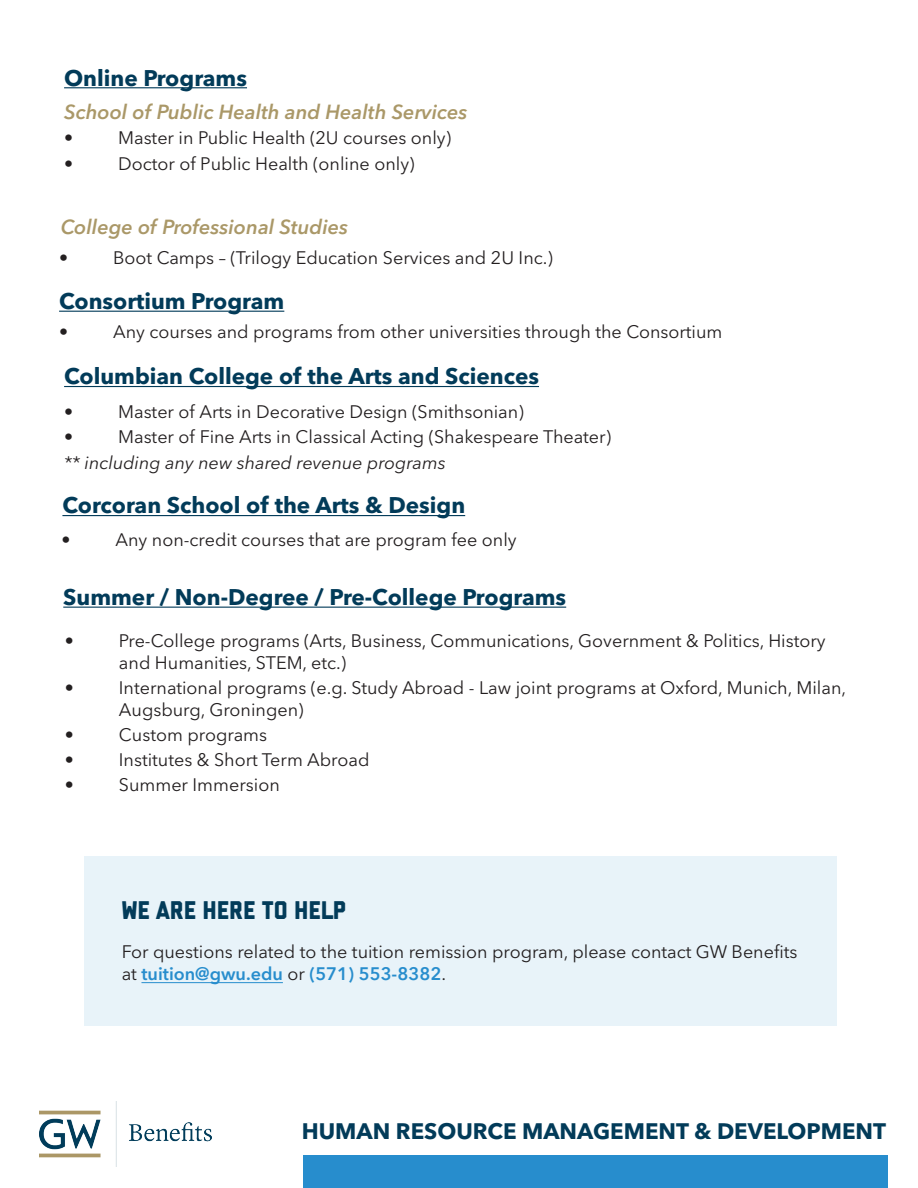
<style>
.page{position:relative;width:918px;height:1188px;background:#fff}
.page>*{position:absolute;margin:0;border:0;box-sizing:border-box;transform-origin:0 0}
.t1{font:25.5px "GW Liberated";color:#023b59}
.t2{font:700 22.5px "Avenir Next LT Pro";color:#023b59}
.t3{font:700 22.35px "Avenir Next LT Pro";color:#023b59}
.t4{font:italic 600 20.25px "Avenir Next LT Pro";color:#aa9868}
.t5{font:18px/21.6px "Avenir Next LT Pro";color:#231f20}
.t6{font:italic 18px "Avenir Next LT Pro";color:#231f20}
.s1{font-weight:600;color:#278dcd}
</style>
<div class="page">
<hr style="left:64px;top:87px;width:183px;height:1px;background:#023b59">
<hr style="left:59px;top:311px;width:225px;height:1px;background:#023b59">
<hr style="left:64px;top:386px;width:475px;height:1px;background:#023b59">
<hr style="left:62px;top:515px;width:403px;height:1px;background:#023b59">
<hr style="left:63px;top:607px;width:503px;height:1px;background:#023b59">
<div style="left:84px;top:856px;width:753px;height:170px;background:#e8f3f9"></div>
<img style="left:40px;top:1102px;width:171px;height:64px">
<div style="left:303px;top:1155px;width:585px;height:32px;background:#278dcd"></div>
<hr style="left:141px;top:982px;width:142px;height:1px;background:#278dcd">
<p class="t2" style="left:64px;top:64px;width:184px">Online Programs</p>
<p class="t4" style="left:64px;top:99px;width:405px">School of Public Health and Health Services</p>
<p class="t5" style="left:64px;top:127px;width:10px">•</p>
<p class="t5" style="left:118px;top:127px;width:334px">Master in Public Health (2U courses only)</p>
<p class="t5" style="left:64px;top:152px;width:10px">•</p>
<p class="t5" style="left:118px;top:152px;width:298px">Doctor of Public Health (online only)</p>
<p class="t4" style="left:61px;top:215px;width:289px">College of Professional Studies</p>
<p class="t5" style="left:59px;top:247px;width:10px">•</p>
<p class="t5" style="left:113px;top:247px;width:441px">Boot Camps – (Trilogy Education Services and 2U Inc.)</p>
<p class="t2" style="left:59px;top:287px;width:227px">Consortium Program</p>
<p class="t5" style="left:59px;top:321px;width:10px">•</p>
<p class="t5" style="left:113px;top:321px;width:611px">Any courses and programs from other universities through the Consortium</p>
<p class="t2" style="left:64px;top:363px;width:476px">Columbian College of the Arts and Sciences</p>
<p class="t5" style="left:64px;top:401px;width:10px">•</p>
<p class="t5" style="left:118px;top:401px;width:407px">Master of Arts in Decorative Design (Smithsonian)</p>
<p class="t5" style="left:64px;top:426px;width:10px">•</p>
<p class="t5" style="left:118px;top:426px;width:495px">Master of Fine Arts in Classical Acting (Shakespeare Theater)</p>
<p class="t6" style="left:64px;top:452px;width:383px">** including any new shared revenue programs</p>
<p class="t2" style="left:62px;top:492px;width:404px">Corcoran School of the Arts &amp; Design</p>
<p class="t5" style="left:62px;top:528px;width:10px">•</p>
<p class="t5" style="left:116px;top:528px;width:403px">Any non-credit courses that are program fee only</p>
<p class="t2" style="left:63px;top:583px;width:504px">Summer / Non-Degree / Pre-College Programs</p>
<p class="t5" style="left:65px;top:630px;width:10px">•</p>
<p class="t5" style="left:119px;top:630px;width:708px">Pre-College programs (Arts, Business, Communications, Government &amp; Politics, History</p>
<p class="t5" style="left:119px;top:652px;width:229px">and Humanities, STEM, etc.)</p>
<p class="t5" style="left:65px;top:677px;width:10px">•</p>
<p class="t5" style="left:119px;top:677px;width:729px">International programs (e.g. Study Abroad - Law joint programs at Oxford, Munich, Milan,</p>
<p class="t5" style="left:119px;top:698px;width:186px">Augsburg, Groningen)</p>
<p class="t5" style="left:65px;top:724px;width:10px">•</p>
<p class="t5" style="left:119px;top:724px;width:150px">Custom programs</p>
<p class="t5" style="left:65px;top:749px;width:10px">•</p>
<p class="t5" style="left:119px;top:749px;width:252px">Institutes &amp; Short Term Abroad</p>
<p class="t5" style="left:65px;top:774px;width:10px">•</p>
<p class="t5" style="left:119px;top:774px;width:162px">Summer Immersion</p>
<p class="t1" style="left:122px;top:901px;width:225px">WE ARE HERE TO HELP</p>
<p class="t5" style="left:122px;top:941px;width:677px">For questions related to the tuition remission program, please contact GW Benefits at <span class="s1">tuition@gwu.edu</span> or <span class="s1">(571) 553-8382</span>.</p>
<p class="t3" style="left:302px;top:1117px;width:586px">HUMAN RESOURCE MANAGEMENT &amp; DEVELOPMENT</p>
</div>
